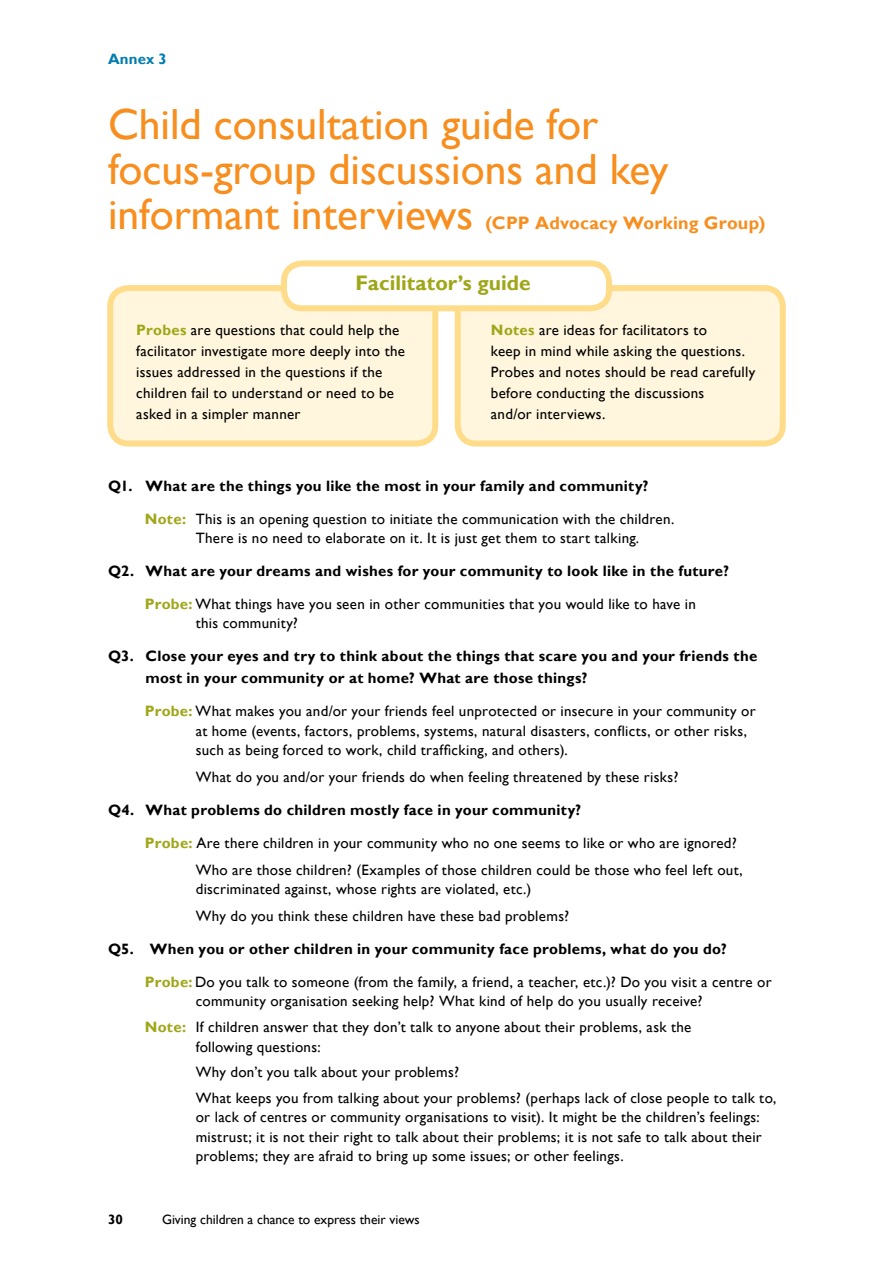
<style>
.page{position:relative;width:893px;height:1263px;background:#fff}
.page>*{position:absolute;margin:0;border:0;box-sizing:border-box;transform-origin:0 0}
.t1{font:43.5px/45px "Gill Sans";color:#f78e1e}
.t2{font:700 21px "Gill Sans";color:#9fa617}
.t3{font:700 18px "Gill Sans";letter-spacing:.01em;color:#f78e1e}
.t4{font:15px/19.5px "Gill Sans";letter-spacing:.02em;color:#000}
.t5{font:700 15px/22.5px "Gill Sans";letter-spacing:.02em;color:#000}
.t6{font:700 15px "Gill Sans";letter-spacing:.01em;color:#007db1}
.t7{font:13.5px "Gill Sans";color:#000}
.t8{font:700 13.5px "Gill Sans";color:#000}
.s1{font-weight:700;color:#9fa617}
</style>
<div class="page">
<div style="left:110px;top:288px;width:325px;height:155px;background:#fff6dd;border-radius:18px"></div>
<div style="left:107px;top:285px;width:331px;height:161px;border:6px solid #fedc89;border-radius:18px"></div>
<div style="left:458px;top:288px;width:325px;height:155px;background:#fff6dd;border-radius:18px"></div>
<div style="left:455px;top:285px;width:331px;height:161px;border:6px solid #fedc89;border-radius:18px"></div>
<div style="left:284px;top:263px;width:325px;height:45px;background:#fff;border-radius:18px"></div>
<div style="left:281px;top:260px;width:331px;height:51px;border:6px solid #fedc89;border-radius:18px"></div>
<p class="t6" style="left:108px;top:50px;width:60px">Annex 3</p>
<h1 class="t1" style="left:108px;top:102px;width:562px">Child consultation guide for focus-group discussions and key informant interviews</h1>
<p class="t3" style="left:485px;top:212px;width:281px">(CPP Advocacy Working Group)</p>
<h2 class="t2" style="left:356px;top:270px;width:177px">Facilitator’s guide</h2>
<p class="t4" style="left:136px;top:320px;width:270px;line-height:21px"><span class="s1">Probes</span> are questions that could help the facilitator investigate more deeply into the issues addressed in the questions if the children fail to understand or need to be asked in a simpler manner</p>
<p class="t4" style="left:491px;top:320px;width:266px;line-height:21px"><span class="s1">Notes</span> are ideas for facilitators to<br>keep in mind while asking the questions.<br>Probes and notes should be read carefully before conducting the discussions<br>and/or interviews.</p>
<p class="t5" style="left:108px;top:475px;width:542px">Q1. What are the things you like the most in your family and community?</p>
<p class="t4" style="left:196px;top:509px;width:480px;text-indent:-51px"><span class="s1">Note:</span> This is an opening question to initiate the communication with the children.<br>There is no need to elaborate on it. It is just get them to start talking.</p>
<p class="t5" style="left:108px;top:560px;width:622px">Q2. What are your dreams and wishes for your community to look like in the future?</p>
<p class="t4" style="left:196px;top:594px;width:502px;text-indent:-51px"><span class="s1">Probe:</span> What things have you seen in other communities that you would like to have in this community?</p>
<p class="t5" style="left:146px;top:645px;width:613px;text-indent:-37px">Q3. Close your eyes and try to think about the things that scare you and your friends the most in your community or at home? What are those things?</p>
<p class="t4" style="left:196px;top:701px;width:561px;text-indent:-51px"><span class="s1">Probe:</span> What makes you and/or your friends feel unprotected or insecure in your community or at home (events, factors, problems, systems, natural disasters, conflicts, or other risks, such as being forced to work, child trafficking, and others).</p>
<p class="t4" style="left:196px;top:767px;width:484px">What do you and/or your friends do when feeling threatened by these risks?</p>
<p class="t5" style="left:108px;top:799px;width:475px">Q4. What problems do children mostly face in your community?</p>
<p class="t4" style="left:196px;top:829px;width:549px;line-height:27px;text-indent:-51px"><span class="s1">Probe:</span> Are there children in your community who no one seems to like or who are ignored?<br>Who are those children? (Examples of those children could be those who feel left out,</p>
<p class="t4" style="left:196px;top:876px;width:375px;line-height:27px">discriminated against, whose rights are violated, etc.)<br>Why do you think these children have these bad problems?</p>
<p class="t5" style="left:108px;top:938px;width:620px">Q5. When you or other children in your community face problems, what do you do?</p>
<p class="t4" style="left:196px;top:972px;width:577px;text-indent:-51px"><span class="s1">Probe:</span> Do you talk to someone (from the family, a friend, a teacher, etc.)? Do you visit a centre or community organisation seeking help? What kind of help do you usually receive?</p>
<p class="t4" style="left:196px;top:1018px;width:497px;text-indent:-51px"><span class="s1">Note:</span> If children answer that they don’t talk to anyone about their problems, ask the following questions:</p>
<p class="t4" style="left:196px;top:1060px;width:582px;line-height:25.5px">Why don’t you talk about your problems?<br>What keeps you from talking about your problems? (perhaps lack of close people to talk to,</p>
<p class="t4" style="left:196px;top:1108px;width:568px">or lack of centres or community organisations to visit). It might be the children’s feelings: mistrust; it is not their right to talk about their problems; it is not safe to talk about their problems; they are afraid to bring up some issues; or other feelings.</p>
<p class="t8" style="left:108px;top:1212px;width:16px">30</p>
<p class="t7" style="left:162px;top:1212px;width:259px">Giving children a chance to express their views</p>
</div>
